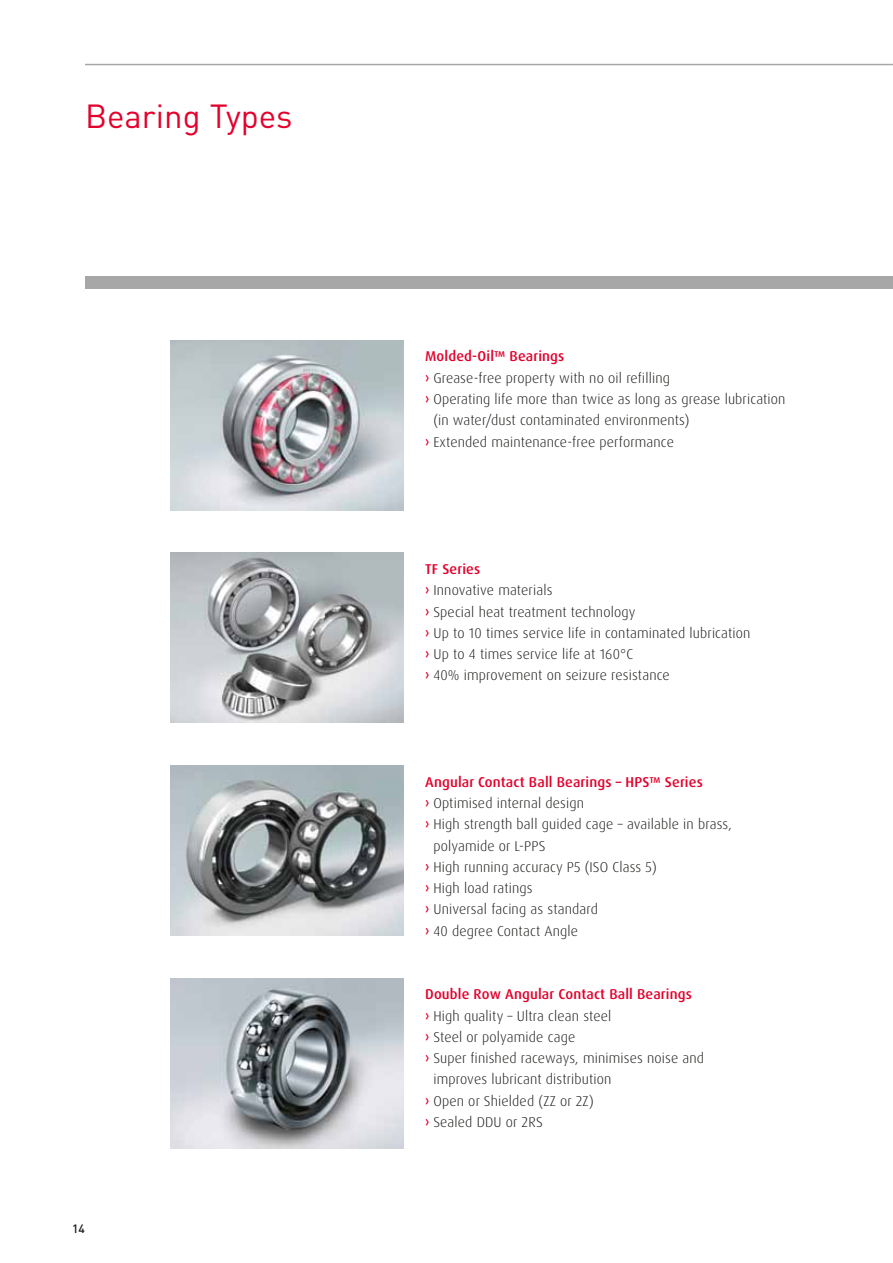
<style>
.page{position:relative;width:893px;height:1263px;background:#fff}
.page>*{position:absolute;margin:0;border:0;box-sizing:border-box;transform-origin:0 0}
.t1{font:33px "DIN Pro";color:#e4002c}
.t2{font:300 14.25px/21.3px "Dax Pro";letter-spacing:.01em;color:#1a1a18}
.t3{font:500 14.25px "Dax Pro";letter-spacing:.01em;color:#e4002c}
.t4{font:500 12px "DIN Pro";color:#1a1a18}
.s1{font-weight:500;color:#e4002c}
</style>
<div class="page">
<img style="left:170px;top:765px;width:234px;height:170px">
<img style="left:170px;top:340px;width:234px;height:170px">
<img style="left:170px;top:553px;width:234px;height:170px">
<img style="left:170px;top:978px;width:234px;height:170px">
<div style="left:85px;top:276px;width:808px;height:13px;background:#a7a7a8"></div>
<hr style="left:85px;top:64px;width:808px;height:1px;background:#a7a7a8">
<h1 class="t1" style="left:85px;top:93px;width:209px">Bearing Types</h1>
<p class="t4" style="left:72px;top:1221px;width:14px">14</p>
<p class="t3" style="left:425px;top:347px;width:141px">Molded-Oil™ Bearings</p>
<p class="t2" style="left:425px;top:367px;width:246px"><span class="s1">›</span> Grease-free property with no oil refilling</p>
<p class="t2" style="left:425px;top:388px;width:362px"><span class="s1">›</span> Operating life more than twice as long as grease lubrication</p>
<p class="t2" style="left:433px;top:410px;width:257px">(in water/dust contaminated environments)</p>
<p class="t2" style="left:425px;top:431px;width:250px"><span class="s1">›</span> Extended maintenance-free performance</p>
<p class="t2" style="left:425px;top:558px;width:327px"><span class="s1">TF Series<br>›</span> Innovative materials<br><span class="s1">›</span> Special heat treatment technology<br><span class="s1">›</span> Up to 10 times service life in contaminated lubrication <span class="s1">›</span> Up to 4 times service life at 160°C<br><span class="s1">›</span> 40% improvement on seizure resistance</p>
<p class="t3" style="left:425px;top:772px;width:279px">Angular Contact Ball Bearings – HPS™ Series</p>
<p class="t2" style="left:425px;top:792px;width:160px"><span class="s1">›</span> Optimised internal design</p>
<p class="t2" style="left:425px;top:814px;width:308px"><span class="s1">›</span> High strength ball guided cage – available in brass,</p>
<p class="t2" style="left:433px;top:835px;width:114px">polyamide or L-PPS</p>
<p class="t2" style="left:425px;top:856px;width:233px"><span class="s1">›</span> High running accuracy P5 (ISO Class 5)</p>
<p class="t2" style="left:425px;top:877px;width:109px"><span class="s1">›</span> High load ratings</p>
<p class="t2" style="left:425px;top:899px;width:174px"><span class="s1">›</span> Universal facing as standard</p>
<p class="t2" style="left:425px;top:920px;width:154px"><span class="s1">›</span> 40 degree Contact Angle</p>
<p class="t3" style="left:425px;top:985px;width:268px">Double Row Angular Contact Ball Bearings</p>
<p class="t2" style="left:425px;top:1005px;width:188px"><span class="s1">›</span> High quality – Ultra clean steel</p>
<p class="t2" style="left:425px;top:1026px;width:152px"><span class="s1">›</span> Steel or polyamide cage</p>
<p class="t2" style="left:425px;top:1047px;width:280px"><span class="s1">›</span> Super finished raceways, minimises noise and</p>
<p class="t2" style="left:433px;top:1069px;width:180px">improves lubricant distribution</p>
<p class="t2" style="left:425px;top:1090px;width:170px"><span class="s1">›</span> Open or Shielded (ZZ or 2Z)</p>
<p class="t2" style="left:425px;top:1111px;width:119px"><span class="s1">›</span> Sealed DDU or 2RS</p>
</div>
